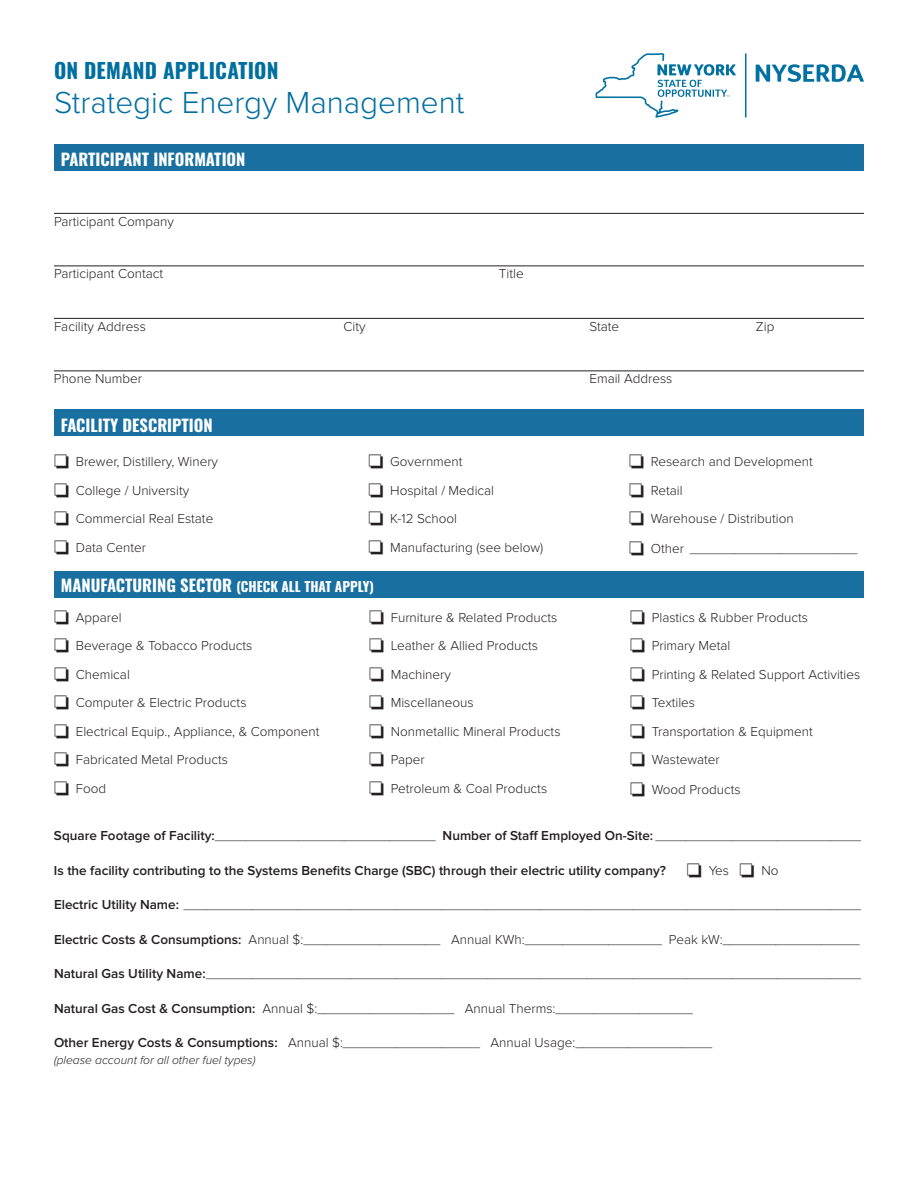
<style>
.page{position:relative;width:918px;height:1188px;background:#fff}
.page>*{position:absolute;margin:0;border:0;box-sizing:border-box;transform-origin:0 0}
.t1{font:300 31.5px "Proxima Nova";color:#006fa0}
.t2{font:700 21px "Oswald";letter-spacing:.01em;color:#006fa0}
.t3{font:700 16.5px "Oswald";color:#fff}
.t4{font:300 13.5px "Proxima Nova";color:#231f20}
.t5{font:600 13.5px "Proxima Nova";color:#231f20}
.t6{font:italic 300 12px "Proxima Nova";color:#231f20}
.s1{font-size:13.5px}
.s2{font-weight:600}
</style>
<div class="page">
<div style="left:54px;top:144px;width:810px;height:27px;background:#186fa0"></div>
<div style="left:54px;top:409px;width:810px;height:27px;background:#186fa0"></div>
<div style="left:54px;top:571px;width:810px;height:27px;background:#186fa0"></div>
<svg style="left:756px;top:64px;width:108px;height:18px"></svg>
<hr style="left:745px;top:53px;width:1px;height:65px;background:#0071a2">
<svg style="left:596px;top:53px;width:140px;height:65px"></svg>
<hr style="left:54px;top:213px;width:810px;height:1px;background:#231f20">
<hr style="left:54px;top:266px;width:810px;height:1px;background:#231f20">
<hr style="left:54px;top:318px;width:810px;height:1px;background:#231f20">
<hr style="left:54px;top:371px;width:810px;height:1px;background:#231f20">
<h2 class="t2" style="left:54px;top:60px;width:226px">ON DEMAND APPLICATION</h2>
<h1 class="t1" style="left:54px;top:85px;width:412px">Strategic Energy Management</h1>
<p class="t3" style="left:61px;top:151px;width:186px">PARTICIPANT INFORMATION</p>
<p class="t4" style="left:54px;top:214px;width:122px">Participant Company</p>
<p class="t4" style="left:54px;top:266px;width:111px">Participant Contact</p>
<p class="t4" style="left:499px;top:266px;width:26px">Title</p>
<p class="t4" style="left:54px;top:319px;width:93px">Facility Address</p>
<p class="t4" style="left:343px;top:319px;width:24px">City</p>
<p class="t4" style="left:589px;top:319px;width:31px">State</p>
<p class="t4" style="left:756px;top:319px;width:20px">Zip</p>
<p class="t4" style="left:54px;top:371px;width:90px">Phone Number</p>
<p class="t4" style="left:589px;top:371px;width:85px">Email Address</p>
<p class="t3" style="left:61px;top:416px;width:154px">FACILITY DESCRIPTION</p>
<p class="t4" style="left:54px;top:454px;width:166px">□ Brewer, Distillery, Winery</p>
<p class="t4" style="left:54px;top:483px;width:137px">□ College / University</p>
<p class="t4" style="left:54px;top:511px;width:161px">□ Commercial Real Estate</p>
<p class="t4" style="left:54px;top:540px;width:94px">□ Data Center</p>
<p class="t4" style="left:369px;top:454px;width:96px">□ Government</p>
<p class="t4" style="left:369px;top:483px;width:127px">□ Hospital / Medical</p>
<p class="t4" style="left:369px;top:511px;width:90px">□ K-12 School</p>
<p class="t4" style="left:369px;top:540px;width:176px">□ Manufacturing (see below)</p>
<p class="t4" style="left:629px;top:454px;width:185px">□ Research and Development</p>
<p class="t4" style="left:629px;top:483px;width:55px">□ Retail</p>
<p class="t4" style="left:629px;top:511px;width:166px">□ Warehouse / Distribution</p>
<p class="t4" style="left:629px;top:541px;width:230px">□ Other ______________________</p>
<p class="t3" style="left:61px;top:577px;width:315px">MANUFACTURING SECTOR <span class="s1">(CHECK ALL THAT APPLY)</span></p>
<p class="t4" style="left:54px;top:609px;width:69px">□ Apparel</p>
<p class="t4" style="left:54px;top:638px;width:200px">□ Beverage &amp; Tobacco Products</p>
<p class="t4" style="left:54px;top:666px;width:77px">□ Chemical</p>
<p class="t4" style="left:54px;top:695px;width:194px">□ Computer &amp; Electric Products</p>
<p class="t4" style="left:54px;top:723px;width:267px">□ Electrical Equip., Appliance, &amp; Component</p>
<p class="t4" style="left:54px;top:752px;width:175px">□ Fabricated Metal Products</p>
<p class="t4" style="left:54px;top:780px;width:54px">□ Food</p>
<p class="t4" style="left:630px;top:609px;width:180px">□ Plastics &amp; Rubber Products</p>
<p class="t4" style="left:630px;top:638px;width:102px">□ Primary Metal</p>
<p class="t4" style="left:630px;top:666px;width:232px">□ Printing &amp; Related Support Activities</p>
<p class="t4" style="left:630px;top:695px;width:67px">□ Textiles</p>
<p class="t4" style="left:630px;top:723px;width:184px">□ Transportation &amp; Equipment</p>
<p class="t4" style="left:630px;top:752px;width:91px">□ Wastewater</p>
<p class="t4" style="left:630px;top:782px;width:112px">□ Wood Products</p>
<p class="t4" style="left:54px;top:828px;width:809px"><span class="s2">Square Footage of Facility:</span>_____________________________ <span class="s2">Number of Staff Employed On-Site:</span> ___________________________</p>
<p class="t5" style="left:54px;top:863px;width:613px">Is the facility contributing to the Systems Benefits Charge (SBC) through their electric utility company?</p>
<p class="t4" style="left:687px;top:863px;width:93px">□ Yes □ No</p>
<p class="t4" style="left:54px;top:897px;width:809px"><span class="s2">Electric Utility Name:</span> _________________________________________________________________________________________</p>
<p class="t4" style="left:54px;top:932px;width:807px"><span class="s2">Electric Costs &amp; Consumptions:</span> Annual $:__________________ Annual KWh:__________________ Peak kW:__________________</p>
<p class="t4" style="left:54px;top:966px;width:809px"><span class="s2">Natural Gas Utility Name:</span>______________________________________________________________________________________</p>
<p class="t4" style="left:54px;top:1001px;width:640px"><span class="s2">Natural Gas Cost &amp; Consumption:</span> Annual $:__________________ Annual Therms:__________________</p>
<p class="t4" style="left:54px;top:1035px;width:660px"><span class="s2">Other Energy Costs &amp; Consumptions:</span> Annual $:__________________ Annual Usage:__________________</p>
<p class="t6" style="left:54px;top:1053px;width:203px">(please account for all other fuel types)</p>
<p class="t4" style="left:369px;top:609px;width:190px">□ Furniture &amp; Related Products</p>
<p class="t4" style="left:369px;top:638px;width:170px">□ Leather &amp; Allied Products</p>
<p class="t4" style="left:369px;top:666px;width:84px">□ Machinery</p>
<p class="t4" style="left:369px;top:695px;width:106px">□ Miscellaneous</p>
<p class="t4" style="left:369px;top:723px;width:193px">□ Nonmetallic Mineral Products</p>
<p class="t4" style="left:369px;top:752px;width:57px">□ Paper</p>
<p class="t4" style="left:369px;top:780px;width:180px">□ Petroleum &amp; Coal Products</p>
</div>
